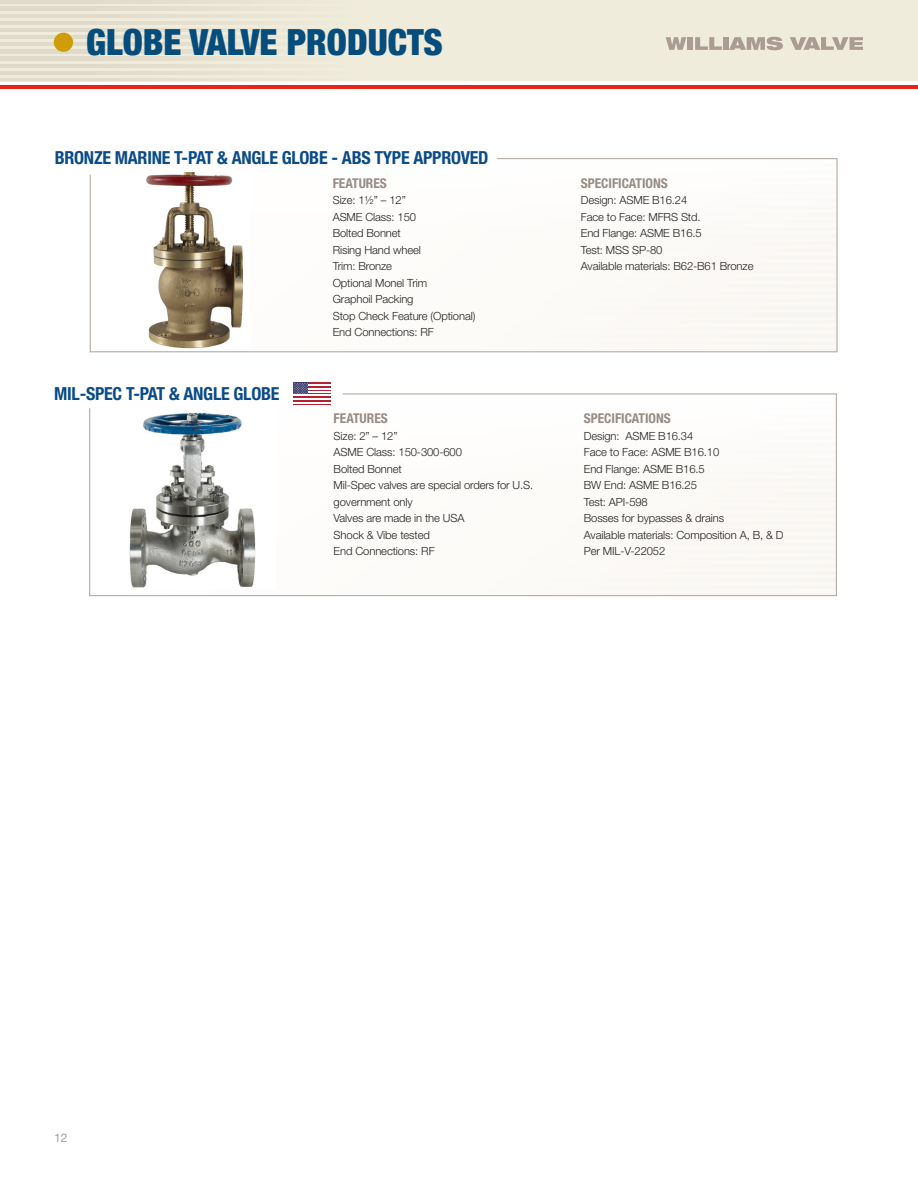
<style>
.page{position:relative;width:918px;height:1188px;background:#fff}
.page>*{position:absolute;margin:0;border:0;box-sizing:border-box;transform-origin:0 0}
.page_titles{font:900 condensed 36px "Helvetica Neue";color:#044d7c}
.t1{font:700 condensed 18px "Helvetica Neue LT Pro";letter-spacing:-.015em;color:#0b4b87}
.spec_box_titles{font:700 condensed 13.5px "Helvetica Neue LT Pro";color:#998b83}
.t2{font:12px "Helvetica Neue";color:#aa9c92}
.spec_box_content{font:300 11.25px/16.5px "Helvetica Neue LT Pro";letter-spacing:-.01em;color:#231f20}
</style>
<div class="page">
<hr style="left:0;top:85px;width:918px;height:3px;background:#e72419">
<div style="left:0;top:0;width:918px;height:81px;background:#f0ecdb"></div>
<svg style="left:0;top:78px;width:468px;height:4px"></svg>
<hr style="left:0;top:71px;width:468px;height:3px;background:#e8e2d3">
<hr style="left:0;top:64px;width:468px;height:3px;background:#e8e2d3">
<hr style="left:0;top:57px;width:468px;height:3px;background:#e8e2d3">
<hr style="left:0;top:50px;width:468px;height:3px;background:#e8e3d3">
<hr style="left:0;top:43px;width:468px;height:3px;background:#e8e3d3">
<hr style="left:0;top:35px;width:468px;height:4px;background:#e8e3d3">
<hr style="left:0;top:28px;width:468px;height:4px;background:#e8e2d3">
<hr style="left:0;top:21px;width:468px;height:3px;background:#e8e2d3">
<hr style="left:0;top:14px;width:468px;height:3px;background:#e8e2d3">
<hr style="left:0;top:7px;width:468px;height:3px;background:#e8e2d3">
<hr style="left:0;top:0;width:468px;height:3px;background:#e8e2d3">
<svg style="left:666px;top:37px;width:20px;height:13px"></svg>
<div style="left:688px;top:37px;width:5px;height:13px;background:#aa9c92"></div>
<svg style="left:695px;top:37px;width:27px;height:13px"></svg>
<div style="left:723px;top:37px;width:5px;height:13px;background:#aa9c92"></div>
<svg style="left:729px;top:37px;width:54px;height:13px"></svg>
<svg style="left:790px;top:37px;width:73px;height:13px"></svg>
<svg style="left:89px;top:393px;width:748px;height:204px"></svg>
<img style="left:116px;top:409px;width:160px;height:181px">
<svg style="left:89px;top:158px;width:749px;height:195px"></svg>
<img style="left:131px;top:172px;width:118px;height:178px">
<div style="left:54px;top:33px;width:19px;height:19px;background:#cf9d08;border-radius:50%"></div>
<svg style="left:294px;top:382px;width:37px;height:23px"></svg>
<svg style="left:294px;top:382px;width:15px;height:13px"></svg>
<svg style="left:294px;top:383px;width:37px;height:11px"></svg>
<hr style="left:309px;top:391px;width:22px;height:2px;background:#fff">
<hr style="left:294px;top:395px;width:37px;height:1px;background:#fff">
<hr style="left:294px;top:398px;width:37px;height:2px;background:#fff">
<hr style="left:294px;top:402px;width:37px;height:1px;background:#fff">
<p class="page_titles" style="left:86px;top:12px;width:358px">GLOBE VALVE PRODUCTS</p>
<p class="t1" style="left:55px;top:147px;width:435px">BRONZE MARINE T-PAT &amp; ANGLE GLOBE - ABS TYPE APPROVED</p>
<p class="spec_box_titles" style="left:333px;top:175px;width:56px">FEATURES</p>
<p class="spec_box_content" style="left:333px;top:192px;width:75px">Size: 1½” – 12”</p>
<p class="spec_box_content" style="left:333px;top:208px;width:85px">ASME Class: 150</p>
<p class="spec_box_content" style="left:333px;top:225px;width:70px">Bolted Bonnet</p>
<p class="spec_box_content" style="left:333px;top:241px;width:90px">Rising Hand wheel</p>
<p class="spec_box_content" style="left:333px;top:258px;width:61px">Trim: Bronze</p>
<p class="spec_box_content" style="left:333px;top:274px;width:96px">Optional Monel Trim</p>
<p class="spec_box_content" style="left:333px;top:291px;width:82px">Graphoil Packing</p>
<p class="spec_box_content" style="left:333px;top:307px;width:144px">Stop Check Feature (Optional)</p>
<p class="spec_box_content" style="left:333px;top:324px;width:103px">End Connections: RF</p>
<p class="t1" style="left:54px;top:383px;width:227px">MIL-SPEC T-PAT &amp; ANGLE GLOBE</p>
<p class="spec_box_titles" style="left:334px;top:410px;width:56px">FEATURES</p>
<p class="spec_box_content" style="left:334px;top:427px;width:65px">Size: 2” – 12”</p>
<p class="spec_box_content" style="left:334px;top:444px;width:130px">ASME Class: 150-300-600</p>
<p class="spec_box_content" style="left:334px;top:460px;width:70px">Bolted Bonnet</p>
<p class="spec_box_content" style="left:334px;top:477px;width:201px">Mil-Spec valves are special orders for U.S. government only</p>
<p class="spec_box_content" style="left:334px;top:510px;width:132px">Valves are made in the USA</p>
<p class="spec_box_content" style="left:334px;top:526px;width:98px">Shock &amp; Vibe tested</p>
<p class="spec_box_content" style="left:334px;top:543px;width:103px">End Connections: RF</p>
<p class="spec_box_titles" style="left:581px;top:175px;width:88px">SPECIFICATIONS</p>
<p class="spec_box_content" style="left:581px;top:192px;width:108px">Design: ASME B16.24</p>
<p class="spec_box_content" style="left:581px;top:208px;width:121px">Face to Face: MFRS Std.</p>
<p class="spec_box_content" style="left:581px;top:225px;width:123px">End Flange: ASME B16.5</p>
<p class="spec_box_content" style="left:581px;top:241px;width:83px">Test: MSS SP-80</p>
<p class="spec_box_content" style="left:581px;top:258px;width:174px">Available materials: B62-B61 Bronze</p>
<p class="spec_box_titles" style="left:584px;top:410px;width:88px">SPECIFICATIONS</p>
<p class="spec_box_content" style="left:584px;top:427px;width:111px">Design: ASME B16.34</p>
<p class="spec_box_content" style="left:584px;top:444px;width:137px">Face to Face: ASME B16.10</p>
<p class="spec_box_content" style="left:584px;top:460px;width:123px">End Flange: ASME B16.5</p>
<p class="spec_box_content" style="left:584px;top:477px;width:115px">BW End: ASME B16.25</p>
<p class="spec_box_content" style="left:584px;top:493px;width:66px">Test: API-598</p>
<p class="spec_box_content" style="left:584px;top:510px;width:142px">Bosses for bypasses &amp; drains</p>
<p class="spec_box_content" style="left:584px;top:526px;width:201px">Available materials: Composition A, B, &amp; D</p>
<p class="spec_box_content" style="left:584px;top:543px;width:83px">Per MIL-V-22052</p>
<p class="t2" style="left:54px;top:1129px;width:15px">12</p>
</div>
